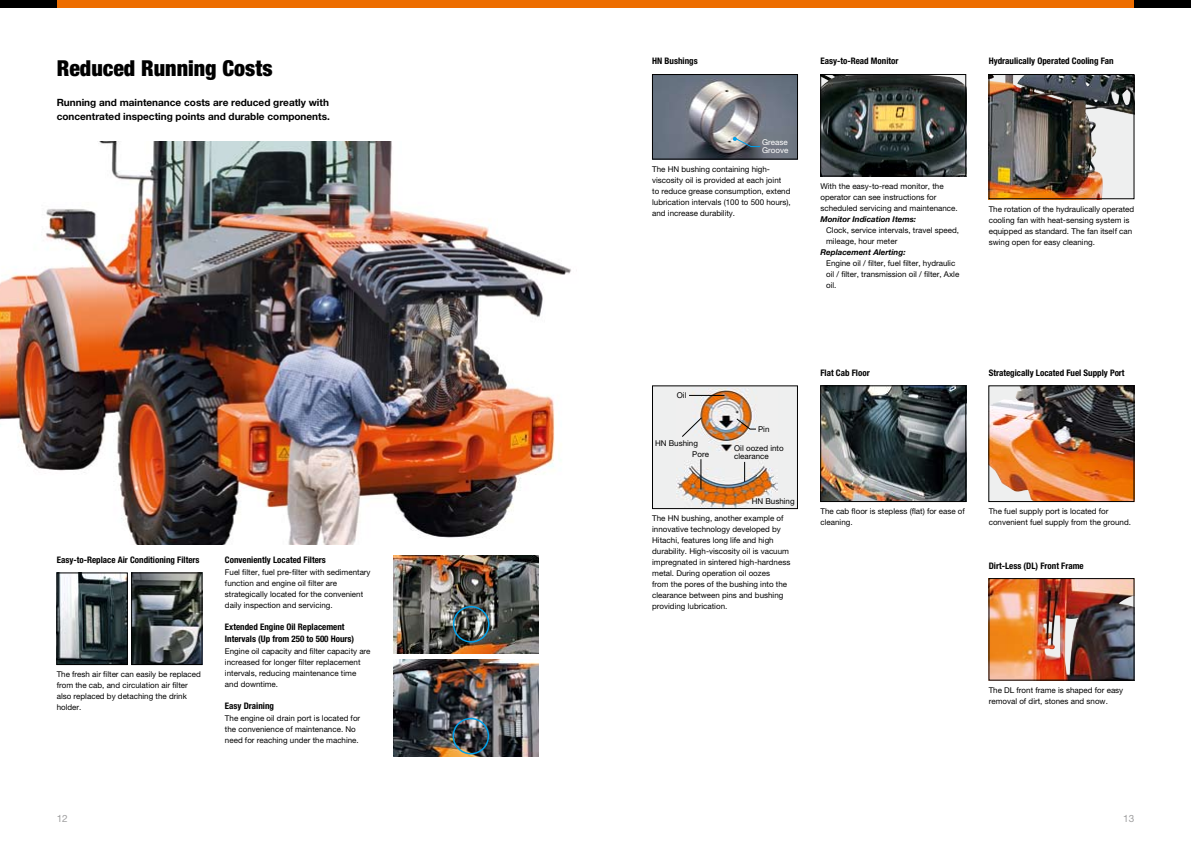
<style>
.page{position:relative;width:1191px;height:842px;background:#fff}
.page>*{position:absolute;margin:0;border:0;box-sizing:border-box;transform-origin:0 0}
.t1{font:900 condensed 22px "Helvetica Neue";color:#000}
.t2{font:700 10px/14px "Helvetica Neue";color:#000}
.t3{font:10px "Helvetica Neue";color:#9f9fa0}
.t4{font:700 condensed 9px/12px "Helvetica Neue";color:#000}
.t5{font:8px/11px "Helvetica Neue";color:#000}
.t6{font:italic 700 8px "Helvetica Neue";color:#000}
.t7{font:8px/8px "Helvetica Neue";color:#fff}
</style>
<div class="page">
<img style="left:59px;top:575px;width:67px;height:88px">
<div style="left:57px;top:573px;width:71px;height:92px;border:1px solid #000"></div>
<img style="left:133px;top:575px;width:67px;height:88px">
<div style="left:131px;top:573px;width:71px;height:92px;border:1px solid #000"></div>
<img style="left:654px;top:76px;width:141px;height:81px">
<div style="left:652px;top:74px;width:145px;height:85px;border:1px solid #000"></div>
<svg style="left:732px;top:137px;width:28px;height:10px"></svg>
<img style="left:990px;top:388px;width:142px;height:112px">
<div style="left:988px;top:386px;width:146px;height:116px;border:1px solid #000"></div>
<img style="left:822px;top:388px;width:142px;height:112px">
<div style="left:820px;top:386px;width:146px;height:116px;border:1px solid #000"></div>
<img style="left:990px;top:76px;width:142px;height:121px">
<div style="left:988px;top:74px;width:146px;height:125px;border:1px solid #000"></div>
<img style="left:990px;top:580px;width:142px;height:98px">
<div style="left:988px;top:578px;width:146px;height:102px;border:1px solid #000"></div>
<div style="left:652px;top:386px;width:145px;height:123px;background:#eeefef"></div>
<img style="left:676px;top:388px;width:101px;height:119px">
<div style="left:652px;top:386px;width:145px;height:123px;border:1px solid #000"></div>
<img style="left:822px;top:76px;width:142px;height:98px">
<div style="left:820px;top:74px;width:146px;height:102px;border:1px solid #000"></div>
<img style="left:393px;top:556px;width:146px;height:97px">
<img style="left:393px;top:659px;width:146px;height:97px">
<div style="left:453px;top:606px;width:36px;height:37px;border:2px solid #00a0e9;border-radius:50%"></div>
<div style="left:452px;top:718px;width:37px;height:36px;border:2px solid #00a0e9;border-radius:50%"></div>
<img style="left:0;top:142px;width:571px;height:402px">
<div style="left:0;top:0;width:595px;height:8px;background:#ed6d00"></div>
<div style="left:0;top:0;width:57px;height:8px;background:#000"></div>
<div style="left:595px;top:0;width:596px;height:8px;background:#ed6d00"></div>
<div style="left:1134px;top:0;width:57px;height:8px;background:#000"></div>
<hr style="left:689px;top:395px;width:35px;height:1px;background:#000">
<svg style="left:681px;top:416px;width:22px;height:22px"></svg>
<svg style="left:735px;top:417px;width:22px;height:13px"></svg>
<hr style="left:700px;top:459px;width:1px;height:30px;background:#000">
<svg style="left:744px;top:462px;width:1px;height:20px"></svg>
<h1 class="t1" style="left:57px;top:54px;width:217px">Reduced Running Costs</h1>
<p class="t2" style="left:57px;top:96px;width:275px">Running and maintenance costs are reduced greatly with concentrated inspecting points and durable components.</p>
<p class="t4" style="left:57px;top:554px;width:144px">Easy-to-Replace Air Conditioning Filters</p>
<p class="t5" style="left:57px;top:669px;width:146px">The fresh air filter can easily be replaced from the cab, and circulation air filter also replaced by detaching the drink holder.</p>
<p class="t4" style="left:225px;top:554px;width:102px">Conveniently Located Filters</p>
<p class="t5" style="left:225px;top:566px;width:147px">Fuel filter, fuel pre-filter with sedimentary function and engine oil filter are strategically located for the convenient daily inspection and servicing.</p>
<p class="t4" style="left:225px;top:621px;width:131px">Extended Engine Oil Replacement<br>Intervals (Up from 250 to 500 Hours)</p>
<p class="t5" style="left:225px;top:645px;width:147px">Engine oil capacity and filter capacity are increased for longer filter replacement intervals, reducing maintenance time and downtime.</p>
<p class="t4" style="left:225px;top:700px;width:51px">Easy Draining</p>
<p class="t5" style="left:225px;top:712px;width:137px">The engine oil drain port is located for the convenience of maintenance. No need for reaching under the machine.</p>
<p class="t4" style="left:652px;top:55px;width:47px">HN Bushings</p>
<p class="t4" style="left:820px;top:55px;width:80px">Easy-to-Read Monitor</p>
<p class="t4" style="left:988px;top:55px;width:127px">Hydraulically Operated Cooling Fan</p>
<p class="t7" style="left:762px;top:138px;width:28px">Grease<br>Groove</p>
<p class="t5" style="left:652px;top:163px;width:140px">The HN bushing containing high&shy;viscosity oil is provided at each joint<br>to reduce grease consumption, extend lubrication intervals (100 to 500 hours), and increase durability.</p>
<p class="t5" style="left:820px;top:180px;width:139px">With the easy-to-read monitor, the operator can see instructions for scheduled servicing and maintenance.</p>
<p class="t6" style="left:820px;top:214px;width:97px">Monitor Indication Items:</p>
<p class="t5" style="left:826px;top:224px;width:134px">Clock, service intervals, travel speed, mileage, hour meter</p>
<p class="t6" style="left:820px;top:247px;width:87px">Replacement Alerting:</p>
<p class="t5" style="left:826px;top:257px;width:135px">Engine oil / filter, fuel filter, hydraulic oil / filter, transmission oil / filter, Axle oil.</p>
<p class="t5" style="left:988px;top:203px;width:147px">The rotation of the hydraulically operated cooling fan with heat-sensing system is equipped as standard. The fan itself can swing open for easy cleaning.</p>
<p class="t5" style="left:677px;top:390px;width:11px">Oil</p>
<p class="t5" style="left:758px;top:423px;width:13px">Pin</p>
<p class="t5" style="left:692px;top:438px;width:18px;text-indent:-37px">HN Bushing<br>Pore</p>
<p class="t5" style="left:734px;top:444px;width:51px;line-height:8px">Oil oozed into clearance</p>
<p class="t5" style="left:751px;top:496px;width:44px">HN Bushing</p>
<p class="t5" style="left:652px;top:513px;width:140px">The HN bushing, another example of innovative technology developed by Hitachi, features long life and high durability. High-viscosity oil is vacuum impregnated in sintered high-hardness metal. During operation oil oozes<br>from the pores of the bushing into the clearance between pins and bushing providing lubrication.</p>
<p class="t4" style="left:820px;top:367px;width:51px">Flat Cab Floor</p>
<p class="t4" style="left:988px;top:367px;width:137px">Strategically Located Fuel Supply Port</p>
<p class="t5" style="left:820px;top:506px;width:146px">The cab floor is stepless (flat) for ease of cleaning.</p>
<p class="t5" style="left:988px;top:506px;width:144px">The fuel supply port is located for convenient fuel supply from the ground.</p>
<p class="t4" style="left:988px;top:560px;width:96px">Dirt-Less (DL) Front Frame</p>
<p class="t5" style="left:988px;top:684px;width:136px">The DL front frame is shaped for easy removal of dirt, stones and snow.</p>
<p class="t3" style="left:57px;top:813px;width:13px">12</p>
<p class="t3" style="left:1123px;top:813px;width:13px">13</p>
</div>
